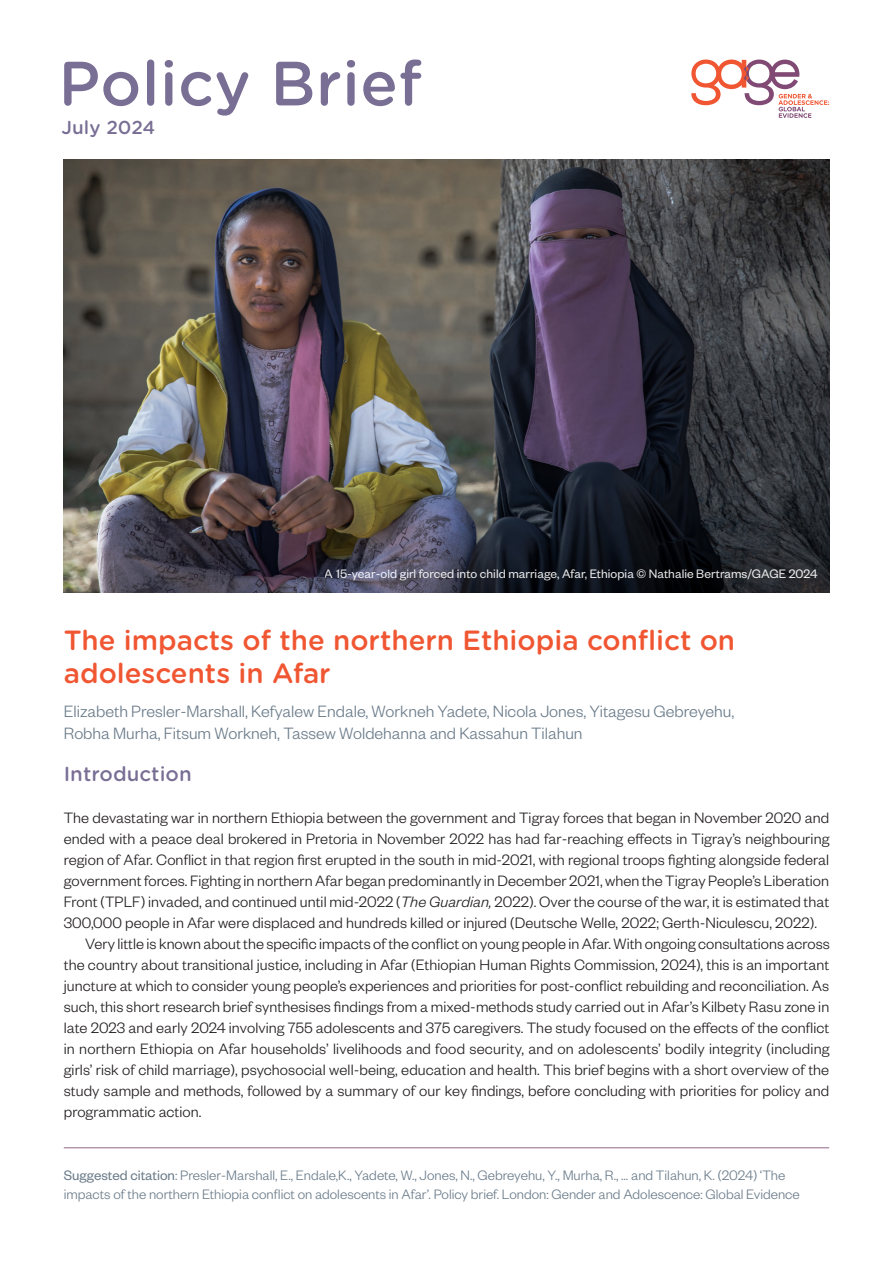
<style>
.page{position:relative;width:893px;height:1263px;background:#fff}
.page>*{position:absolute;margin:0;border:0;box-sizing:border-box;transform-origin:0 0}
.Policy_Brief_-_Don_t_Edit{font:500 60px "Gotham Rnd S Sm";color:#796e94}
.Policy_Brief_Title{font:500 27.75px/33px "Gotham Rounded";color:#f05632}
.Heading_1{font:500 19.5px "Gotham Rnd S Sm";color:#796e94}
.Policy_Brief_Author_Date{font:300 18px/21.6px "Founders Grotesk";color:#6b7c8a}
.Policy_Brief_Date{font:500 18px "Gotham Rnd S Sm";color:#796e94}
.Body_text{font:300 16.5px/21px "Founders Grotesk";letter-spacing:.005em;color:#231f20;text-align:justify}
.Body_text_1st_Para{font:300 16.5px/21px "Founders Grotesk";letter-spacing:.005em;color:#231f20;text-align:justify}
.Refs{font:300 15px/19.5px "Founders Grotesk";color:#6b7c8a}
.t1{font:13.5px "Founders Grotesk";letter-spacing:.005em;color:#fff}
.s1{font-style:italic}
.s2{font-weight:400}
</style>
<div class="page">
<svg style="left:691px;top:60px;width:138px;height:58px"></svg>
<img style="left:64px;top:159px;width:765px;height:433px">
<hr style="left:64px;top:1147px;width:765px;height:1px;background:#946787">
<p class="Policy_Brief_-_Don_t_Edit" style="left:58px;top:39px;width:365px">Policy Brief</p>
<p class="Policy_Brief_Date" style="left:62px;top:114px;width:95px">July 2024</p>
<p class="t1" style="left:325px;top:566px;width:494px">A 15-year-old girl forced into child marriage, Afar, Ethiopia © Nathalie Bertrams/GAGE 2024</p>
<p class="Policy_Brief_Title" style="left:64px;top:623px;width:673px">The impacts of the northern Ethiopia conflict on adolescents in Afar</p>
<p class="Policy_Brief_Author_Date" style="left:64px;top:700px;width:672px">Elizabeth Presler-Marshall, Kefyalew Endale, Workneh Yadete, Nicola Jones, Yitagesu Gebreyehu,<br>Robha Murha, Fitsum Workneh, Tassew Woldehanna and Kassahun Tilahun</p>
<p class="Heading_1" style="left:64px;top:760px;width:130px">Introduction</p>
<p class="Body_text_1st_Para" style="left:64px;top:807px;width:767px">The devastating war in northern Ethiopia between the government and Tigray forces that began in November 2020 and ended with a peace deal brokered in Pretoria in November 2022 has had far-reaching effects in Tigray’s neighbouring region of Afar. Conflict in that region first erupted in the south in mid-2021, with regional troops fighting alongside federal government forces. Fighting in northern Afar began predominantly in December 2021, when the Tigray People’s Liberation Front (TPLF) invaded, and continued until mid-2022 (<span class="s1">The Guardian,</span> 2022). Over the course of the war, it is estimated that 300,000 people in Afar were displaced and hundreds killed or injured (Deutsche Welle, 2022; Gerth-Niculescu, 2022).</p>
<p class="Body_text" style="left:64px;top:933px;width:767px;text-indent:21px">Very little is known about the specific impacts of the conflict on young people in Afar. With ongoing consultations across the country about transitional justice, including in Afar (Ethiopian Human Rights Commission, 2024), this is an important juncture at which to consider young people’s experiences and priorities for post-conflict rebuilding and reconciliation. As such, this short research brief synthesises findings from a mixed-methods study carried out in Afar’s Kilbety Rasu zone in late 2023 and early 2024 involving 755 adolescents and 375 caregivers. The study focused on the effects of the conflict in northern Ethiopia on Afar households’ livelihoods and food security, and on adolescents’ bodily integrity (including girls’ risk of child marriage), psychosocial well-being, education and health. This brief begins with a short overview of the study sample and methods, followed by a summary of our key findings, before concluding with priorities for policy and programmatic action.</p>
<p class="Refs" style="left:64px;top:1164px;width:737px"><span class="s2">Suggested citation</span>: Presler-Marshall, E., Endale,K., Yadete, W., Jones, N., Gebreyehu, Y., Murha, R., … and Tilahun, K. (2024) ‘The impacts of the northern Ethiopia conflict on adolescents in Afar’. Policy brief. London: Gender and Adolescence: Global Evidence</p>
</div>
